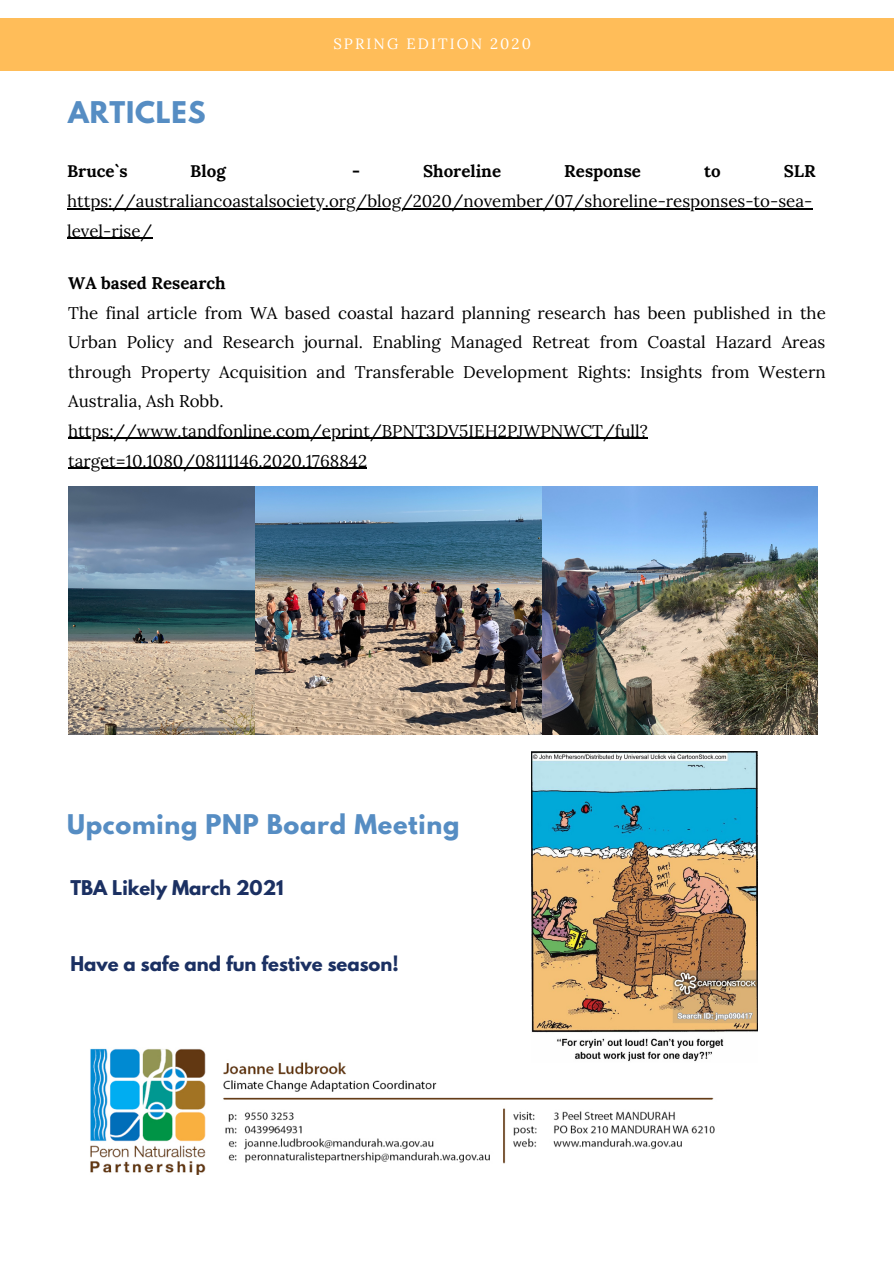
<style>
.page{position:relative;width:894px;height:1264px;background:#fff}
.page>*{position:absolute;margin:0;border:0;box-sizing:border-box;transform-origin:0 0}
.t1{font:700 26.55px "League Spartan";letter-spacing:.03em;color:#568dc3}
.t2{font:700 24px "League Spartan";letter-spacing:.03em;color:#568dc3}
.t3{font:700 18px "League Spartan";color:#1b3062}
.t4{font:16.95px/29.5px "Lora";color:#000}
.t5{font:700 16.95px "Lora";color:#000}
.t6{font:14.85px "Lora";letter-spacing:.14em;color:#fff}
</style>
<div class="page">
<div style="left:0;top:18px;width:893px;height:53px;background:#ffbd59"></div>
<img style="left:90px;top:1048px;width:625px;height:126px">
<img style="left:254px;top:487px;width:563px;height:247px">
<img style="left:68px;top:487px;width:186px;height:247px">
<img style="left:531px;top:751px;width:226px;height:311px">
<hr style="left:67px;top:208px;width:745px;height:1px;background:#000">
<hr style="left:67px;top:238px;width:85px;height:1px;background:#000">
<hr style="left:68px;top:438px;width:579px;height:1px;background:#000">
<hr style="left:68px;top:467px;width:299px;height:1px;background:#000">
<h1 class="t1" style="left:68px;top:99px;width:139px">ARTICLES</h1>
<p class="t6" style="left:333px;top:34px;width:199px">SPRING EDITION 2020</p>
<p class="t5" style="left:67px;top:160px;width:62px">Bruce`s</p>
<p class="t5" style="left:190px;top:160px;width:37px">Blog</p>
<p class="t5" style="left:352px;top:160px;width:9px">-</p>
<p class="t5" style="left:423px;top:160px;width:80px">Shoreline</p>
<p class="t5" style="left:564px;top:160px;width:78px">Response</p>
<p class="t5" style="left:704px;top:160px;width:18px">to</p>
<p class="t5" style="left:783px;top:160px;width:33px">SLR</p>
<p class="t4" style="left:67px;top:186px;width:746px">https://australiancoastalsociety.org/blog/2020/november/07/shoreline-responses-to-sea&shy;level-rise/</p>
<p class="t5" style="left:68px;top:272px;width:159px">WA based Research</p>
<p class="t4" style="left:68px;top:297px;width:759px">The final article from WA based coastal hazard planning research has been published in the Urban Policy and Research journal. Enabling Managed Retreat from Coastal Hazard Areas through Property Acquisition and Transferable Development Rights: Insights from Western Australia, Ash Robb.<br>https://www.tandfonline.com/eprint/BPNT3DV5IEH2PJWPNWCT/full? target=10.1080/08111146.2020.1768842</p>
<h2 class="t2" style="left:67px;top:812px;width:393px">Upcoming PNP Board Meeting</h2>
<p class="t3" style="left:70px;top:878px;width:215px">TBA Likely March 2021</p>
<p class="t3" style="left:70px;top:954px;width:330px">Have a safe and fun festive season!</p>
</div>
